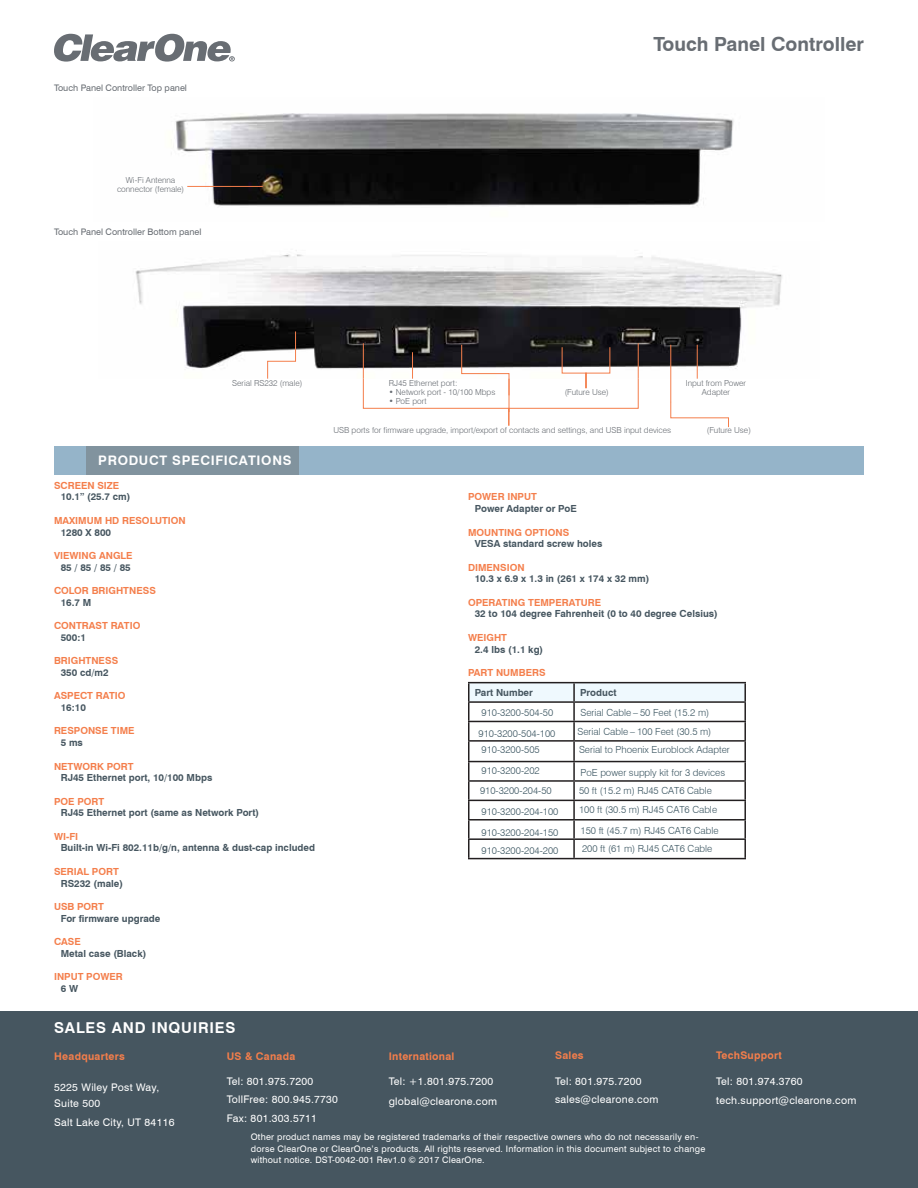
<style>
.page{position:relative;width:918px;height:1188px;background:#fff}
.page>*{position:absolute;margin:0;border:0;box-sizing:border-box;transform-origin:0 0}
.t1{font:700 19.5px "Swiss 721 BT";color:#686d73}
.t2{font:700 15px "Swiss 721 BT";letter-spacing:.05em;color:#fff}
.t3{font:700 13.2px "Swiss 721 BT";letter-spacing:.05em;color:#fff}
.t4{font:10.5px/18.6px "Swiss 721 BT";letter-spacing:.025em;color:#fff}
.t5{font:700 10.5px "Swiss 721 BT";letter-spacing:.025em;color:#f47e4b}
.t6{font:700 9.75px "Swiss 721 BT";color:#465660}
.t7{font:300 9.75px/21px "Swiss 721 BT";color:#3b5561}
.t8{font:700 9.75px "Swiss 721 BT";color:#f47e4b}
.t9{font:9px/11.2px "Swiss 721 BT";letter-spacing:.025em;color:#fff}
.t10{font:9px "Swiss 721 BT";color:#686d73}
.t11{font:300 8.25px/9px "Swiss 721 BT";color:#686d73;text-align:center}
</style>
<div class="page">
<svg style="left:54px;top:34px;width:181px;height:28px"></svg>
<img style="left:135px;top:250px;width:647px;height:129px">
<img style="left:171px;top:113px;width:563px;height:93px">
<div style="left:54px;top:446px;width:810px;height:29px;background:#95b4c9"></div>
<div style="left:86px;top:446px;width:212px;height:29px;background:#81939e"></div>
<hr style="left:468px;top:682px;width:106px;height:1px;background:#231f20">
<hr style="left:574px;top:682px;width:172px;height:1px;background:#231f20">
<svg style="left:468px;top:683px;width:278px;height:175px"></svg>
<hr style="left:468px;top:858px;width:106px;height:1px;background:#231f20">
<hr style="left:574px;top:858px;width:172px;height:1px;background:#231f20">
<div style="left:0;top:1012px;width:918px;height:176px;background:#465660"></div>
<svg style="left:267px;top:331px;width:29px;height:48px"></svg>
<svg style="left:671px;top:345px;width:1px;height:12px"></svg>
<hr style="left:670px;top:345px;width:1px;height:57px;background:#f47e4b">
<hr style="left:638px;top:343px;width:1px;height:36px;background:#f47e4b">
<hr style="left:697px;top:345px;width:1px;height:34px;background:#f47e4b">
<hr style="left:363px;top:343px;width:1px;height:36px;background:#f47e4b">
<hr style="left:187px;top:186px;width:76px;height:1px;background:#f47e4b">
<svg style="left:363px;top:344px;width:276px;height:82px"></svg>
<svg style="left:670px;top:401px;width:59px;height:27px"></svg>
<p class="t10" style="left:54px;top:82px;width:134px">Touch Panel Controller Top panel</p>
<p class="t11" style="left:117px;top:175px;width:69px">Wi-Fi Antenna connector (female)</p>
<p class="t10" style="left:54px;top:226px;width:149px">Touch Panel Controller Bottom panel</p>
<h1 class="t1" style="left:653px;top:33px;width:212px">Touch Panel Controller</h1>
<p class="t11" style="left:232px;top:378px;width:72px">Serial RS232 (male)</p>
<p class="t11" style="left:686px;top:378px;width:62px">Input from Power<br>Adapter</p>
<p class="t11" style="left:389px;top:378px;width:70px">RJ45 Ethernet port:</p>
<p class="t11" style="left:389px;top:387px;width:108px">• Network port - 10/100 Mbps</p>
<p class="t11" style="left:389px;top:396px;width:39px">• PoE port</p>
<p class="t11" style="left:565px;top:387px;width:46px">(Future Use)</p>
<p class="t11" style="left:333px;top:426px;width:339px">USB ports for firmware upgrade, import/export of contacts and settings, and USB input devices</p>
<p class="t11" style="left:707px;top:426px;width:46px">(Future Use)</p>
<h3 class="t3" style="left:98px;top:452px;width:195px">PRODUCT SPECIFICATIONS</h3>
<p class="t8" style="left:54px;top:479px;width:67px">SCREEN SIZE</p>
<p class="t6" style="left:61px;top:491px;width:71px">10.1” (25.7 cm)</p>
<p class="t8" style="left:54px;top:514px;width:133px">MAXIMUM HD RESOLUTION</p>
<p class="t6" style="left:61px;top:526px;width:52px">1280 X 800</p>
<p class="t8" style="left:54px;top:550px;width:80px">VIEWING ANGLE</p>
<p class="t6" style="left:61px;top:561px;width:72px">85 / 85 / 85 / 85</p>
<p class="t8" style="left:54px;top:585px;width:103px">COLOR BRIGHTNESS</p>
<p class="t6" style="left:61px;top:596px;width:32px">16.7 M</p>
<p class="t8" style="left:54px;top:620px;width:88px">CONTRAST RATIO</p>
<p class="t6" style="left:61px;top:631px;width:27px">500:1</p>
<p class="t8" style="left:54px;top:655px;width:66px">BRIGHTNESS</p>
<p class="t6" style="left:61px;top:667px;width:49px">350 cd/m2</p>
<p class="t8" style="left:54px;top:690px;width:73px">ASPECT RATIO</p>
<p class="t6" style="left:61px;top:702px;width:27px">16:10</p>
<p class="t8" style="left:54px;top:725px;width:82px">RESPONSE TIME</p>
<p class="t6" style="left:61px;top:737px;width:24px">5 ms</p>
<p class="t8" style="left:54px;top:760px;width:81px">NETWORK PORT</p>
<p class="t6" style="left:61px;top:772px;width:153px">RJ45 Ethernet port, 10/100 Mbps</p>
<p class="t8" style="left:54px;top:795px;width:52px">POE PORT</p>
<p class="t6" style="left:61px;top:807px;width:200px">RJ45 Ethernet port (same as Network Port)</p>
<p class="t8" style="left:54px;top:830px;width:26px">WI-FI</p>
<p class="t6" style="left:61px;top:842px;width:256px">Built-in Wi-Fi 802.11b/g/n, antenna &amp; dust-cap included</p>
<p class="t8" style="left:54px;top:865px;width:66px">SERIAL PORT</p>
<p class="t6" style="left:61px;top:877px;width:64px">RS232 (male)</p>
<p class="t8" style="left:54px;top:901px;width:52px">USB PORT</p>
<p class="t6" style="left:61px;top:912px;width:101px">For firmware upgrade</p>
<p class="t8" style="left:54px;top:936px;width:28px">CASE</p>
<p class="t6" style="left:61px;top:947px;width:87px">Metal case (Black)</p>
<p class="t8" style="left:54px;top:971px;width:70px">INPUT POWER</p>
<p class="t6" style="left:61px;top:982px;width:19px">6 W</p>
<p class="t8" style="left:468px;top:491px;width:70px">POWER INPUT</p>
<p class="t6" style="left:475px;top:503px;width:104px">Power Adapter or PoE</p>
<p class="t8" style="left:468px;top:526px;width:103px">MOUNTING OPTIONS</p>
<p class="t6" style="left:475px;top:538px;width:129px">VESA standard screw holes</p>
<p class="t8" style="left:468px;top:561px;width:58px">DIMENSION</p>
<p class="t6" style="left:475px;top:573px;width:176px">10.3 x 6.9 x 1.3 in (261 x 174 x 32 mm)</p>
<p class="t8" style="left:468px;top:596px;width:135px">OPERATING TEMPERATURE</p>
<p class="t6" style="left:475px;top:608px;width:244px">32 to 104 degree Fahrenheit (0 to 40 degree Celsius)</p>
<p class="t8" style="left:468px;top:631px;width:41px">WEIGHT</p>
<p class="t6" style="left:475px;top:643px;width:70px">2.4 lbs (1.1 kg)</p>
<p class="t8" style="left:468px;top:667px;width:79px">PART NUMBERS</p>
<p class="t6" style="left:475px;top:687px;width:60px">Part Number</p>
<p class="t6" style="left:580px;top:687px;width:38px">Product</p>
<p class="t7" style="left:479px;top:701px;width:78px;text-align:center">910-3200-504-50<br>910-3200-504-100</p>
<p class="t7" style="left:482px;top:739px;width:60px">910-3200-505<br>910-3200-202</p>
<p class="t7" style="left:480px;top:779px;width:80px">910-3200-204-50<br>910-3200-204-100<br>910-3200-204-150</p>
<p class="t7" style="left:482px;top:839px;width:78px">910-3200-204-200</p>
<p class="t7" style="left:578px;top:702px;width:135px;line-height:19.5px;text-align:center">Serial Cable – 50 Feet (15.2 m)<br>Serial Cable – 100 Feet (30.5 m)</p>
<p class="t7" style="left:579px;top:739px;width:152px">Serial to Phoenix Euroblock Adapter</p>
<p class="t7" style="left:579px;top:763px;width:148px;line-height:18px">PoE power supply kit for 3 devices<br>50 ft (15.2 m) RJ45 CAT6 Cable</p>
<p class="t7" style="left:579px;top:799px;width:141px">100 ft (30.5 m) RJ45 CAT6 Cable<br>150 ft (45.7 m) RJ45 CAT6 Cable</p>
<p class="t7" style="left:582px;top:838px;width:132px">200 ft (61 m) RJ45 CAT6 Cable</p>
<h2 class="t2" style="left:54px;top:1019px;width:183px">SALES AND INQUIRIES</h2>
<p class="t5" style="left:54px;top:1050px;width:72px">Headquarters</p>
<p class="t4" style="left:54px;top:1080px;width:107px;line-height:15.6px">5225 Wiley Post Way,<br>Suite 500</p>
<p class="t4" style="left:54px;top:1112px;width:122px">Salt Lake City, UT 84116</p>
<p class="t5" style="left:555px;top:1049px;width:30px">Sales</p>
<p class="t4" style="left:555px;top:1071px;width:105px">Tel: 801.975.7200 sales@clearone.com</p>
<p class="t5" style="left:227px;top:1050px;width:70px">US &amp; Canada</p>
<p class="t4" style="left:227px;top:1072px;width:113px">Tel: 801.975.7200<br>TollFree: 800.945.7730<br>Fax: 801.303.5711</p>
<p class="t9" style="left:251px;top:1132px;width:456px">Other product names may be registered trademarks of their respective owners who do not necessarily en&shy;dorse ClearOne or ClearOne’s products. All rights reserved. Information in this document subject to change without notice. DST-0042-001 Rev1.0 © 2017 ClearOne.</p>
<p class="t5" style="left:389px;top:1050px;width:67px">International</p>
<p class="t4" style="left:389px;top:1072px;width:110px;line-height:19.2px">Tel: +1.801.975.7200 global@clearone.com</p>
<p class="t5" style="left:716px;top:1049px;width:67px">TechSupport</p>
<p class="t4" style="left:716px;top:1071px;width:142px;line-height:19.2px">Tel: 801.974.3760 tech.support@clearone.com</p>
</div>
